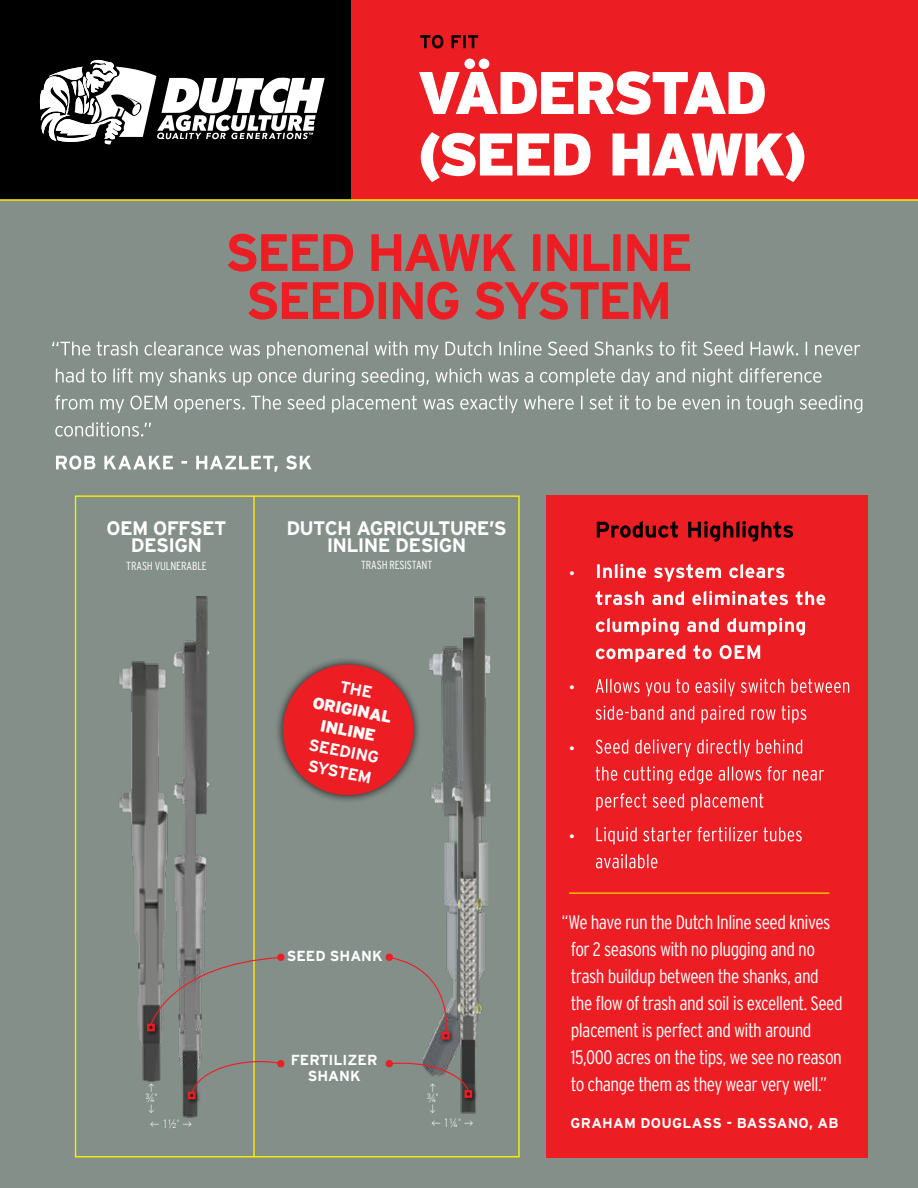
<style>
.page{position:relative;width:918px;height:1188px;background:#fff}
.page>*{position:absolute;margin:0;border:0;box-sizing:border-box;transform-origin:0 0}
.t1{font:700 21px "Interstate";color:#fff}
.t2{font:700 19.65px/17.4px "Interstate";letter-spacing:-.035em;color:#fff;text-align:center}
.t3{font:19.5px/27px "Interstate";letter-spacing:-.03em;color:#fff}
.t4{font:900 16.5px/21px "Interstate";color:#fff;text-align:center}
.t5{font:700 16.5px/21px "Interstate";color:#fff}
.t6{font:700 14.55px/16.4px "Interstate";color:#fff;text-align:center}
.t7{font:700 14.25px "Interstate";letter-spacing:.015em;color:#fff}
.t8{font:100 12px/10.5px "PF Din Text Pro";color:#fff}
.t9{font:11.7px "Interstate";letter-spacing:-.01em;color:#fff}
</style>
<div class="page">
<div style="left:351px;top:0;width:567px;height:199px;background:#ed1d24"></div>
<div style="left:0;top:201px;width:918px;height:987px;background:#848f8a"></div>
<svg style="left:421px;top:132px;width:383px;height:50px"></svg>
<svg style="left:419px;top:59px;width:346px;height:56px"></svg>
<div style="left:546px;top:495px;width:321px;height:662px;background:#ed1d24"></div>
<svg style="left:596px;top:854px;width:61px;height:14px"></svg>
<svg style="left:596px;top:827px;width:206px;height:18px"></svg>
<svg style="left:596px;top:793px;width:167px;height:18px"></svg>
<svg style="left:596px;top:766px;width:228px;height:18px"></svg>
<svg style="left:596px;top:739px;width:206px;height:18px"></svg>
<svg style="left:596px;top:705px;width:210px;height:18px"></svg>
<svg style="left:596px;top:678px;width:253px;height:18px"></svg>
<svg style="left:596px;top:645px;width:164px;height:18px"></svg>
<svg style="left:596px;top:618px;width:209px;height:18px"></svg>
<svg style="left:596px;top:591px;width:229px;height:14px"></svg>
<svg style="left:597px;top:564px;width:187px;height:18px"></svg>
<svg style="left:597px;top:521px;width:196px;height:21px"></svg>
<hr style="left:253px;top:496px;width:2px;height:661px;background:#fff200">
<img style="left:173px;top:597px;width:37px;height:521px">
<img style="left:119px;top:661px;width:49px;height:421px">
<img style="left:423px;top:596px;width:68px;height:518px">
<div style="left:462px;top:1088px;width:16px;height:15px;background:#000;opacity:.75"></div>
<svg style="left:391px;top:1060px;width:81px;height:38px"></svg>
<div style="left:439px;top:1029px;width:16px;height:16px;background:#000;opacity:.75"></div>
<svg style="left:391px;top:956px;width:63px;height:84px"></svg>
<div style="left:385px;top:1060px;width:8px;height:8px;background:#ed1d24;border-radius:3px"></div>
<svg style="left:56px;top:456px;width:256px;height:16px"></svg>
<svg style="left:55px;top:422px;width:96px;height:15px"></svg>
<svg style="left:55px;top:395px;width:807px;height:18px"></svg>
<svg style="left:56px;top:368px;width:766px;height:18px"></svg>
<svg style="left:52px;top:341px;width:808px;height:18px"></svg>
<div style="left:275px;top:656px;width:147px;height:147px;background:#000;opacity:.75"></div>
<div style="left:283px;top:665px;width:130px;height:130px;background:#ed1d24;border-radius:50%"></div>
<div style="left:0;top:0;width:351px;height:200px;background:#000"></div>
<svg style="left:248px;top:282px;width:420px;height:38px"></svg>
<svg style="left:228px;top:234px;width:462px;height:38px"></svg>
<hr style="left:0;top:199px;width:918px;height:2px;background:#fff200">
<svg style="left:40px;top:60px;width:285px;height:84px"></svg>
<div style="left:385px;top:953px;width:8px;height:8px;background:#ed1d24;border-radius:3px"></div>
<div style="left:145px;top:1021px;width:15px;height:16px;background:#000;opacity:.75"></div>
<svg style="left:147px;top:956px;width:132px;height:75px"></svg>
<div style="left:277px;top:953px;width:8px;height:8px;background:#ed1d24;border-radius:3px"></div>
<div style="left:185px;top:1089px;width:16px;height:16px;background:#000;opacity:.75"></div>
<svg style="left:188px;top:1057px;width:91px;height:42px"></svg>
<div style="left:277px;top:1060px;width:8px;height:8px;background:#ed1d24;border-radius:3px"></div>
<svg style="left:420px;top:35px;width:58px;height:13px"></svg>
<hr style="left:569px;top:892px;width:260px;height:2px;background:#fff200">
<p class="t2" style="left:107px;top:519px;width:121px">OEM OFFSET<br>DESIGN</p>
<p class="t9" style="left:126px;top:559px;width:82px">TRASH VULNERABLE</p>
<p class="t2" style="left:286px;top:520px;width:222px;line-height:16.5px">DUTCH AGRICULTURE’S<br>INLINE DESIGN</p>
<p class="t9" style="left:361px;top:558px;width:73px">TRASH RESISTANT</p>
<p class="t1" style="left:569px;top:556px;width:7px">.</p>
<p class="t1" style="left:569px;top:670px;width:7px">.</p>
<p class="t4" style="left:315px;top:692px;width:82px;rotate:11deg">ORIGINAL<br>INLINE</p>
<p class="t5" style="left:311px;top:734px;width:73px;rotate:11deg">SEEDING<br>SYSTEM</p>
<p class="t1" style="left:569px;top:731px;width:7px">.</p>
<p class="t1" style="left:569px;top:818px;width:7px">.</p>
<p class="t8" style="left:145px;top:1082px;width:13px">↑ ¾" ↓</p>
<p class="t8" style="left:150px;top:1119px;width:44px">← 1½" →</p>
<p class="t6" style="left:287px;top:948px;width:97px">SEED SHANK</p>
<p class="t6" style="left:291px;top:1051px;width:88px">FERTILIZER<br>SHANK</p>
<p class="t8" style="left:427px;top:1083px;width:13px">↑ ¾" ↓</p>
<p class="t8" style="left:431px;top:1118px;width:44px">← 1¼" →</p>
<p class="t3" style="left:571px;top:909px;width:273px;text-indent:-9px">“We have run the Dutch Inline seed knives for 2 seasons with no plugging and no trash buildup between the shanks, and the flow of trash and soil is excellent. Seed placement is perfect and with around 15,000 acres on the tips, we see no reason to change them as they wear very well.”</p>
<p class="t7" style="left:571px;top:1115px;width:269px">GRAHAM DOUGLASS - BASSANO, AB</p>
</div>
